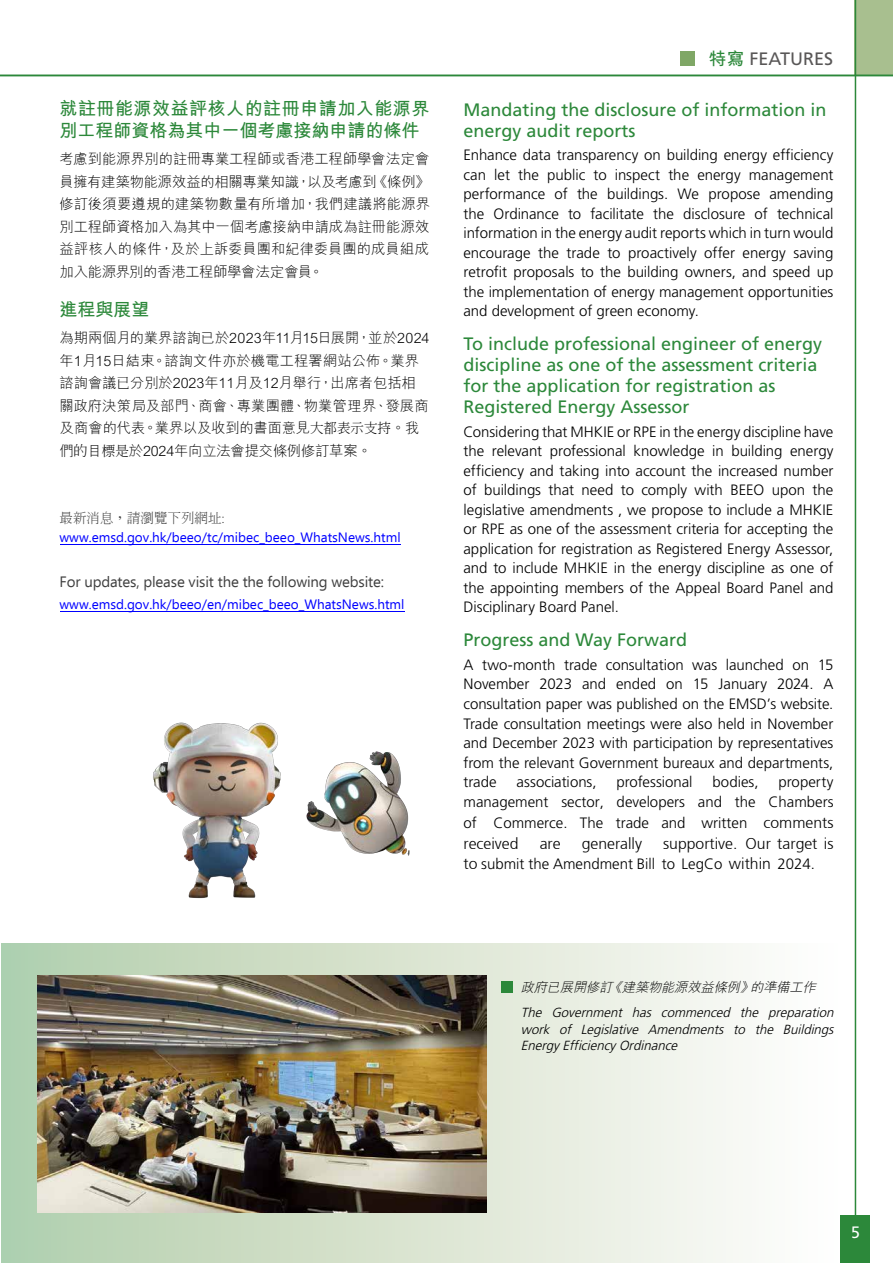
<style>
.page{position:relative;width:893px;height:1263px;background:#fff}
.page>*{position:absolute;margin:0;border:0;box-sizing:border-box;transform-origin:0 0}
.t1{font:18px/21px "Frutiger LT Std";color:#2c883a}
.t2{font:700 18px/22.5px "M Hei HK";color:#2c883a}
.t3{font:18px "Frutiger LT Std";color:#595757}
.t4{font:16.5px "Frutiger LT Std";color:#fff;scale:.96 1}
.t5{font:300 15.75px "Frutiger";color:#000}
.t6{font:300 15px/19.5px "Frutiger LT Std";color:#000;text-align:justify}
.t7{font:15px "Ebrima";letter-spacing:-.01em;color:#404040}
.t8{font:300 14.25px/22.5px "M Hei HK";color:#000;text-align:justify}
.t9{font:13.5px "Ebrima";color:#00f}
.t10{font:300 13.5px "Adobe Ming Std";color:#404040}
.t11{font:italic 300 13.2px/16.5px "Frutiger LT Std";color:#000;text-align:justify}
.t12{font:italic 300 13.2px "M Hei HK";color:#000}
.s1{font-family:"Adobe Ming Std";font-size:13.5px}
.s2{font-family:"Adobe Ming Std"}
.s3{font-family:"M Hei HK";font-weight:700;font-size:17.4px;color:#2c883a}
.s4{font-family:"Frutiger";font-size:15.75px}
.s5{font-size:15.75px}
</style>
<div class="page">
<div style="left:841px;top:1215px;width:29px;height:48px;background:#2c883a"></div>
<div style="left:680px;top:51px;width:14px;height:15px;background:#7fa766"></div>
<div style="left:855px;top:0;width:38px;height:75px;background:#a8bf8f"></div>
<hr style="left:855px;top:0;width:1px;height:1215px;background:#2c883a">
<div style="left:1px;top:943px;width:836px;height:319px;background:linear-gradient(to right,#b2cdaa,#fffefc)"></div>
<img style="left:38px;top:975px;width:448px;height:237px">
<div style="left:502px;top:981px;width:11px;height:11px;background:#2c883a"></div>
<hr style="left:60px;top:611px;width:344px;height:1px;background:#00f">
<hr style="left:60px;top:544px;width:340px;height:1px;background:#00f">
<hr style="left:0;top:75px;width:893px;height:1px;background:#2c883a">
<img style="left:306px;top:751px;width:104px;height:105px">
<img style="left:153px;top:722px;width:128px;height:177px">
<p class="t2" style="left:60px;top:96px;width:371px">就註冊能源效益評核人的註冊申請加入能源界別工程師資格為其中一個考慮接納申請的條件</p>
<p class="t8" style="left:60px;top:147px;width:372px">考慮到能源界別的註冊專業工程師或香港工程師學會法定會員擁有建築物能源效益的相關專業知識，以及考慮到《條例》修訂後須要遵規的建築物數量有所增加，我們建議將能源界別工程師資格加入為其中一個考慮接納申請成為註冊能源效益評核人的條件，及於上訴委員團和紀律委員團的成員組成加入能源界別的香港工程師學會法定會員。</p>
<p class="t2" style="left:60px;top:297px;width:91px">進程與展望</p>
<p class="t8" style="left:60px;top:326px;width:371px;text-align:left">為期兩個月的業界諮詢已於2023年11月15日展開，並於2024年1月15日結束。諮詢文件亦於機電工程署網站公佈。業界諮詢會議<span class="s1">已</span>分別於2023年11月及12月舉行，出席者包括相關政府決策局及部門、商會、專業團體、物業管理界、發展商及商會的代表。業界以及收到的書面意見<span class="s1">大都表示支持</span>。我們<span class="s2">的</span>目<span class="s1">標是</span>於2024年向立法會提交條例修訂草案。</p>
<p class="t10" style="left:60px;top:510px;width:167px">最新消息，請瀏覽下列網址:</p>
<p class="t9" style="left:60px;top:528px;width:343px">www.emsd.gov.hk/beeo/tc/mibec_beeo_WhatsNews.html</p>
<p class="t7" style="left:60px;top:571px;width:326px">For updates, please visit the the following website:</p>
<p class="t9" style="left:60px;top:595px;width:346px">www.emsd.gov.hk/beeo/en/mibec_beeo_WhatsNews.html</p>
<p class="t3" style="left:708px;top:48px;width:126px"><span class="s3">特寫</span> FEATURES</p>
<p class="t1" style="left:463px;top:99px;width:365px">Mandating the disclosure of information in energy audit reports</p>
<p class="t6" style="left:463px;top:146px;width:371px">Enhance data transparency on building energy efficiency can let the public to inspect the energy management performance of the buildings. We propose amending the Ordinance to facilitate the disclosure of technical information in the energy audit reports which in turn would encourage the trade to proactively offer energy saving retrofit proposals to the building owners, and speed up the implementation of energy management opportunities and development of green economy.</p>
<p class="t1" style="left:463px;top:333px;width:360px">To include professional engineer of energy discipline as one of the assessment criteria for the application for registration as Registered Energy Assessor</p>
<p class="t6" style="left:463px;top:422px;width:371px">Considering that MHKIE or RPE in the energy discipline have the relevant professional knowledge in building energy efficiency and taking into account the increased number of buildings that need to comply with BEEO upon the legislative amendments , we propose to include a MHKIE or RPE as one of the assessment criteria for accepting the application for registration as Registered Energy Assessor, and to include MHKIE in the energy discipline as one of the appointing members of the Appeal Board Panel and Disciplinary Board Panel.</p>
<p class="t1" style="left:463px;top:629px;width:225px">Progress and Way Forward</p>
<p class="t6" style="left:463px;top:655px;width:371px">A two-month trade consultation was launched on 15<br>November 2023 and ended on 15 January 2024. A consultation paper was published on the EMSD’s website.<br>Trade consultation meetings were also held in November and December 2023 with participation by representatives from the relevant Government bureaux and departments, trade</p>
<p class="t6" style="left:517px;top:773px;width:81px">associations,</p>
<p class="t6" style="left:616px;top:773px;width:78px">professional</p>
<p class="t6" style="left:712px;top:773px;width:48px">bodies,</p>
<p class="t6" style="left:463px;top:773px;width:371px;text-align:right">property<br>management sector, developers and the Chambers</p>
<p class="t6" style="left:463px;top:813px;width:371px">of Commerce. The trade and written <span class="s4">comments</span></p>
<p class="t5" style="left:463px;top:834px;width:57px">received</p>
<p class="t5" style="left:540px;top:834px;width:22px">are</p>
<p class="t5" style="left:582px;top:834px;width:62px">generally</p>
<p class="t5" style="left:663px;top:834px;width:172px">supportive. Our target is</p>
<p class="t6" style="left:463px;top:854px;width:353px"><span class="s4">to</span> submit the Amendment Bill to LegCo <span class="s4">with</span><span class="s5">in</span> 2024.</p>
<p class="t12" style="left:521px;top:978px;width:300px">政府已展開修訂《建築物能源效益條例》的準備工作</p>
<p class="t11" style="left:521px;top:1004px;width:318px">The Government has commenced the preparation work of Legislative Amendments to the Buildings EnergyEfficiencyOrdinance</p>
<p class="t4" style="left:851px;top:1223px;width:11px">5</p>
</div>
